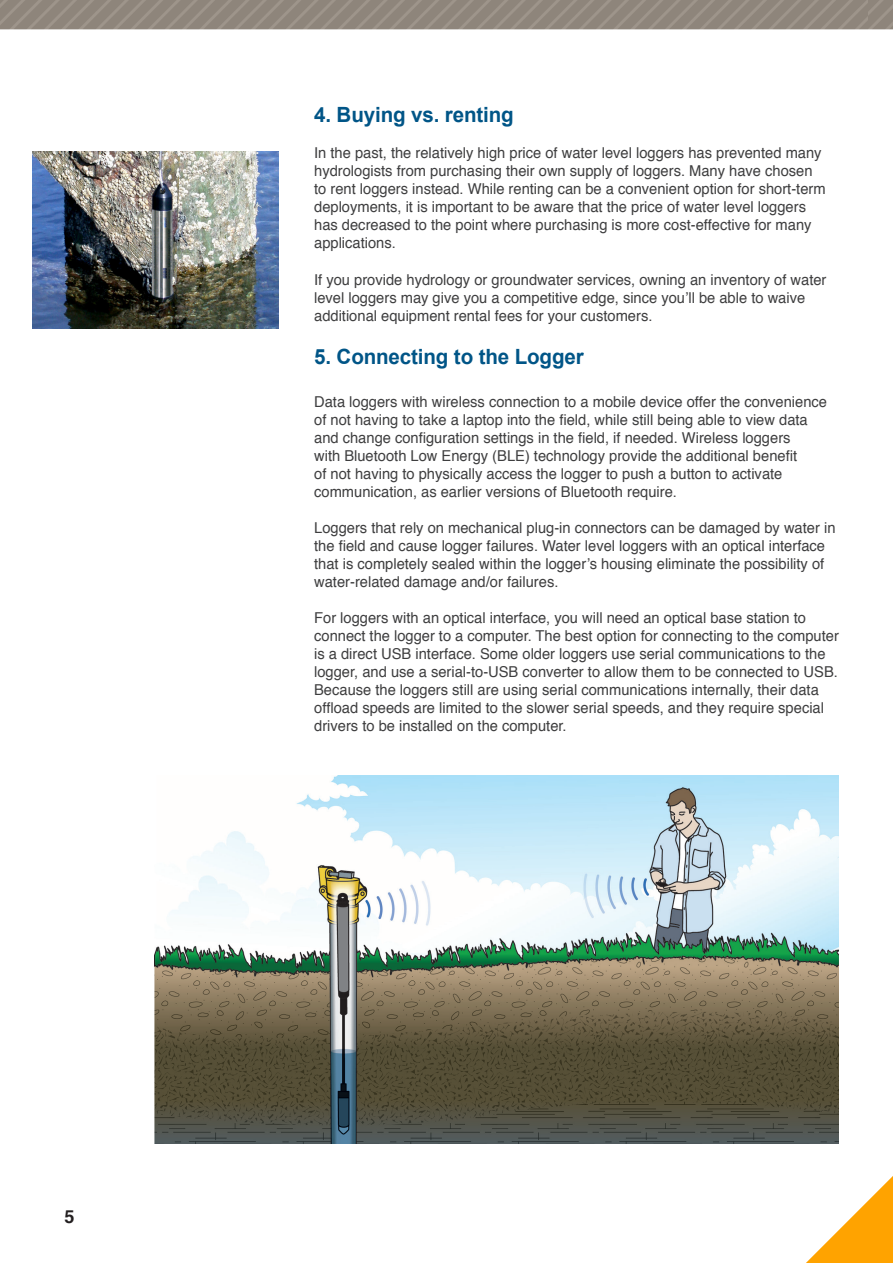
<style>
.page{position:relative;width:893px;height:1263px;background:#fff}
.page>*{position:absolute;margin:0;border:0;box-sizing:border-box;transform-origin:0 0}
.t1{font:700 21px "Arial";letter-spacing:-.005em;color:#005587}
.t2{font:700 18px "Helvetica";color:#231f20}
.t3{font:15px/18px "Helvetica";color:#3e3e3f}
</style>
<div class="page">
<img style="left:0;top:0;width:868px;height:30px">
<img style="left:868px;top:0;width:25px;height:30px">
<svg style="left:806px;top:1176px;width:87px;height:87px"></svg>
<img style="left:33px;top:151px;width:246px;height:178px">
<img style="left:154px;top:776px;width:685px;height:367px">
<p class="t2" style="left:65px;top:1202px;width:12px">5</p>
<p class="t1" style="left:314px;top:101px;width:201px">4. Buying vs. renting</p>
<p class="t3" style="left:314px;top:145px;width:513px">In the past, the relatively high price of water level loggers has prevented many hydrologists from purchasing their own supply of loggers. Many have chosen to rent loggers instead. While renting can be a convenient option for short-term deployments, it is important to be aware that the price of water level loggers has decreased to the point where purchasing is more cost-effective for many applications.</p>
<p class="t3" style="left:314px;top:271px;width:514px">If you provide hydrology or groundwater services, owning an inventory of water level loggers may give you a competitive edge, since you’ll be able to waive additional equipment rental fees for your customers.</p>
<p class="t1" style="left:314px;top:342px;width:271px">5. Connecting to the Logger</p>
<p class="t3" style="left:314px;top:393px;width:514px">Data loggers with wireless connection to a mobile device offer the convenience of not having to take a laptop into the field, while still being able to view data and change configuration settings in the field, if needed. Wireless loggers<br>with Bluetooth Low Energy (BLE) technology provide the additional benefit<br>of not having to physically access the logger to push a button to activate communication, as earlier versions of Bluetooth require.</p>
<p class="t3" style="left:314px;top:519px;width:523px">Loggers that rely on mechanical plug-in connectors can be damaged by water in the field and cause logger failures. Water level loggers with an optical interface that is completely sealed within the logger’s housing eliminate the possibility of water-related damage and/or failures.</p>
<p class="t3" style="left:314px;top:609px;width:526px">For loggers with an optical interface, you will need an optical base station to connect the logger to a computer. The best option for connecting to the computer is a direct USB interface. Some older loggers use serial communications to the logger, and use a serial-to-USB converter to allow them to be connected to USB.<br>Because the loggers still are using serial communications internally, their data offload speeds are limited to the slower serial speeds, and they require special drivers to be installed on the computer.</p>
</div>
